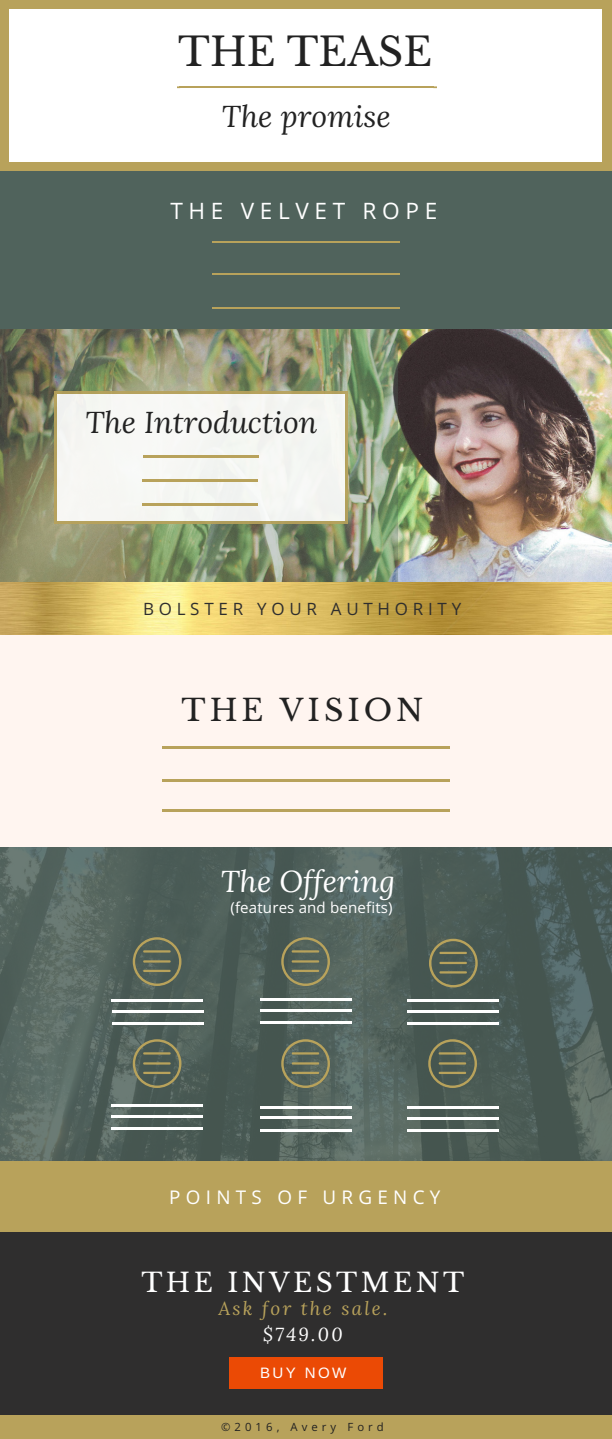
<style>
.page{position:relative;width:612px;height:1439px;background:#fff}
.page>*{position:absolute;margin:0;border:0;box-sizing:border-box;transform-origin:0 0}
.t1{font:39.6px "Libre Baskerville";color:#222}
.t2{font:italic 30.2px "Lora";color:#222}
.t3{font:italic 30.2px "Lora";color:#fff}
.t4{font:30.2px "Libre Baskerville";letter-spacing:.13em;color:#222}
.t5{font:26.4px "Libre Baskerville";letter-spacing:.13em;color:#fff}
.t6{font:22.6px "Open Sans";letter-spacing:.25em;color:#fff}
.t7{font:18.9px "Open Sans";letter-spacing:.28em;color:#fff}
.t8{font:italic 18.9px "Lora";letter-spacing:.12em;color:#b8a25b}
.t9{font:italic 18.9px "Lora";color:#fff}
.t10{font:17px "Open Sans";letter-spacing:.28em;color:#2f2e2e}
.t11{font:15.1px "Open Sans";letter-spacing:.01em;color:#fff}
.t12{font:15.1px "Arimo";letter-spacing:.16em;color:#fff}
.t13{font:11.3px "Open Sans";letter-spacing:.36em;color:#222}
</style>
<div class="page">
<div style="left:0;top:0;width:612px;height:174px;background:#b8a25b"></div>
<div style="left:9px;top:10px;width:592px;height:152px;background:#fff"></div>
<hr style="left:180px;top:86px;width:254px;height:2px;background:#b8a25b">
<img style="left:398px;top:329px;width:214px;height:253px">
<div style="left:0;top:172px;width:612px;height:157px;background:#50635c"></div>
<img style="left:0;top:329px;width:398px;height:253px">
<svg style="left:0;top:846px;width:612px;height:316px;background:#53635d"></svg>
<div style="left:0;top:1162px;width:612px;height:103px;background:#b8a25b"></div>
<hr style="left:212px;top:242px;width:189px;height:1px;background:#b8a25b">
<hr style="left:212px;top:273px;width:189px;height:1px;background:#b8a25b">
<hr style="left:212px;top:308px;width:189px;height:1px;background:#b8a25b">
<div style="left:400px;top:233px;width:25px;height:91px;background:#50635c"></div>
<div style="left:54px;top:392px;width:294px;height:131px;background:#f6f7f3"></div>
<hr style="left:54px;top:393px;width:3px;height:128px;background:#b8a25b">
<hr style="left:345px;top:393px;width:3px;height:128px;background:#b8a25b">
<hr style="left:57px;top:521px;width:288px;height:3px;background:#b8a25b">
<hr style="left:57px;top:391px;width:288px;height:3px;background:#b8a25b">
<div style="left:0;top:632px;width:612px;height:214px;background:#fff5f0"></div>
<div style="left:0;top:1232px;width:612px;height:207px;background:#2f2e2e"></div>
<img style="left:0;top:582px;width:612px;height:52px">
<hr style="left:144px;top:456px;width:115px;height:2px;background:#b8a25b">
<hr style="left:143px;top:480px;width:115px;height:2px;background:#b8a25b">
<hr style="left:143px;top:503px;width:115px;height:2px;background:#b8a25b">
<hr style="left:163px;top:746px;width:287px;height:2px;background:#b8a25b">
<hr style="left:163px;top:779px;width:287px;height:2px;background:#b8a25b">
<hr style="left:163px;top:809px;width:287px;height:2px;background:#b8a25b">
<svg style="left:133px;top:937px;width:48px;height:49px;background:#646c58"></svg>
<svg style="left:429px;top:939px;width:49px;height:48px;background:#616954"></svg>
<svg style="left:281px;top:937px;width:49px;height:49px;background:#676e59"></svg>
<svg style="left:133px;top:1039px;width:48px;height:49px;background:#646c57"></svg>
<svg style="left:281px;top:1039px;width:49px;height:49px;background:#68705b"></svg>
<svg style="left:428px;top:1039px;width:49px;height:49px;background:#616854"></svg>
<hr style="left:111px;top:1000px;width:92px;height:2px;background:#fff">
<hr style="left:112px;top:1010px;width:92px;height:2px;background:#fff">
<hr style="left:112px;top:1022px;width:92px;height:2px;background:#fff">
<hr style="left:260px;top:999px;width:91px;height:2px;background:#fff">
<hr style="left:261px;top:1009px;width:91px;height:3px;background:#fff">
<hr style="left:261px;top:1021px;width:91px;height:3px;background:#fff">
<hr style="left:407px;top:1000px;width:91px;height:2px;background:#fff">
<hr style="left:408px;top:1010px;width:91px;height:2px;background:#fff">
<hr style="left:408px;top:1022px;width:91px;height:2px;background:#fff">
<hr style="left:407px;top:1107px;width:91px;height:2px;background:#fff">
<hr style="left:407px;top:1117px;width:91px;height:3px;background:#fff">
<hr style="left:407px;top:1129px;width:91px;height:3px;background:#fff">
<hr style="left:261px;top:1106px;width:91px;height:2px;background:#fff">
<hr style="left:261px;top:1117px;width:91px;height:2px;background:#fff">
<hr style="left:261px;top:1129px;width:91px;height:3px;background:#fff">
<hr style="left:111px;top:1105px;width:92px;height:2px;background:#fff">
<hr style="left:111px;top:1115px;width:92px;height:2px;background:#fff">
<hr style="left:111px;top:1128px;width:92px;height:2px;background:#fff">
<div style="left:229px;top:1357px;width:153px;height:32px;background:#eb4a05"></div>
<div style="left:0;top:1416px;width:612px;height:23px;background:#b8a25b"></div>
<h1 class="t1" style="left:178px;top:27px;width:256px">THE TEASE</h1>
<p class="t2" style="left:222px;top:98px;width:171px">The promise</p>
<p class="t6" style="left:170px;top:195px;width:268px">THE VELVET ROPE</p>
<p class="t2" style="left:85px;top:404px;width:233px">The Introduction</p>
<p class="t10" style="left:143px;top:597px;width:320px">BOLSTER YOUR AUTHORITY</p>
<p class="t4" style="left:182px;top:691px;width:244px">THE VISION</p>
<p class="t3" style="left:221px;top:863px;width:176px">The Offering</p>
<p class="t11" style="left:230px;top:896px;width:164px">(features and benefits)</p>
<p class="t7" style="left:169px;top:1183px;width:273px">POINTS OF URGENCY</p>
<p class="t5" style="left:141px;top:1266px;width:324px">THE INVESTMENT</p>
<p class="t8" style="left:218px;top:1296px;width:171px">Ask for the sale.</p>
<p class="t9" style="left:263px;top:1323px;width:81px">$749.00</p>
<p class="t12" style="left:260px;top:1365px;width:88px">BUY NOW</p>
<p class="t13" style="left:221px;top:1419px;width:164px">©2016, Avery Ford</p>
</div>
